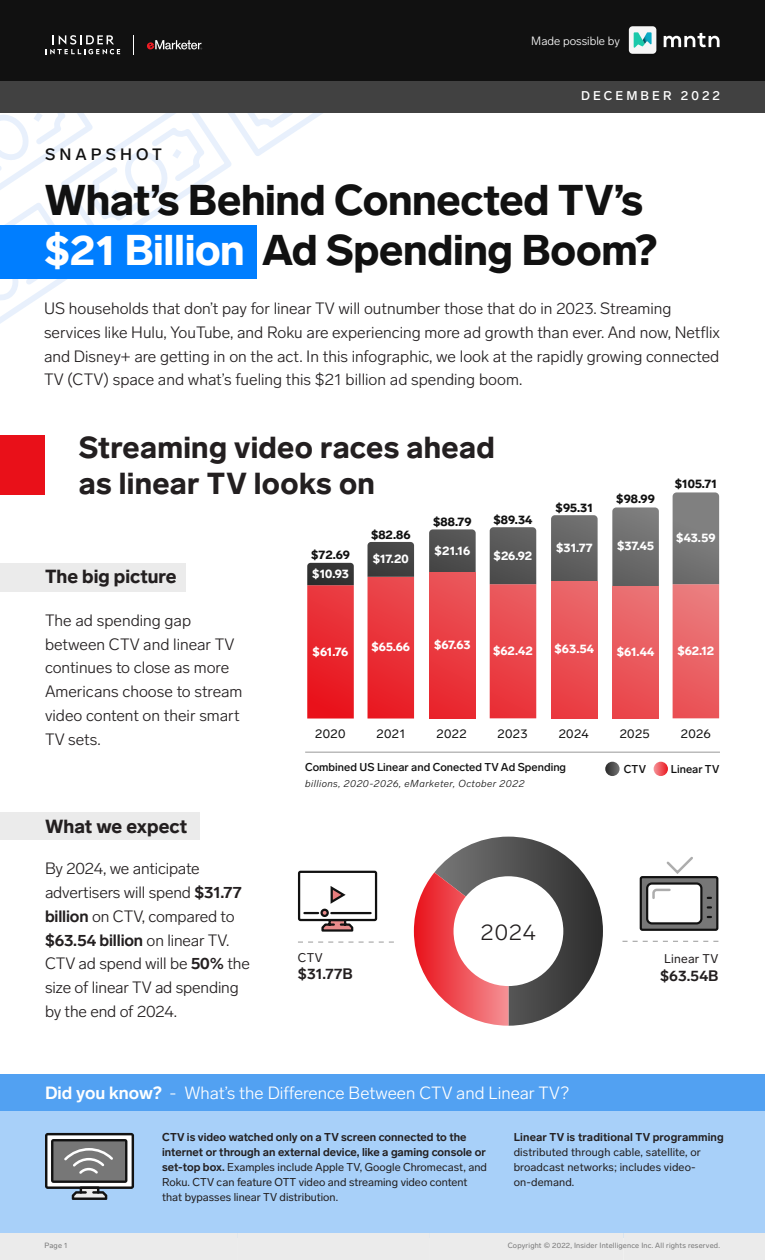
<style>
.page{position:relative;width:765px;height:1260px;background:#fff}
.page>*{position:absolute;margin:0;border:0;box-sizing:border-box;transform-origin:0 0}
.H1_-_Page_Title{font:900 42.38px/49.8px "Lab Grotesque";letter-spacing:-.01em;color:#111}
.H1_-_Page_Title-2{font:900 30px/36.2px "Lab Grotesque";letter-spacing:.01em;color:#231f20}
.H2_-_Main_Section_He{font:300 22.5px "Lab Grotesque";color:#231f20}
.H2_-_Main_Section_He-2{font:900 18.75px "Lab Grotesque";color:#231f20}
.H3_-_Subheadings{font:300 17.5px "Lab Grotesque";color:#fff}
.Body_-_Intro{font:300 16.25px/23.8px "Lab Grotesque";color:#231f20}
.H2_-_Main_Section_He-3{font:500 16.25px "Lab Grotesque";letter-spacing:.25em;color:#111}
.H2_-_Main_Section_He-4{font:700 15px "Lab Grotesque";color:#231f20}
.t1{font:12.5px "Lab Grotesque";letter-spacing:.03em;color:#111}
.H2_-_Main_Section_He-5{font:500 12.5px "Lab Grotesque";letter-spacing:.25em;color:#fff}
.H2_-_Main_Section_He-6{font:12.5px "Lab Grotesque";letter-spacing:.02em;color:#231f20}
.t2{font:900 12.25px "Lab Grotesque";color:#fff}
.t3{font:900 12.25px "Lab Grotesque";color:#111}
.Body_-_Intro-2{font:300 11.88px "Lab Grotesque";color:#fff}
.Body{font:11.25px/15px "Lab Grotesque";color:#231f20}
.H3_-_Subheadings-2{font:500 11.25px "Lab Grotesque";color:#111}
.H3_-_Subheadings-3{font:italic 300 10px "Lab Grotesque";letter-spacing:.05em;color:#111}
.t4{font:7.5px "Lab Grotesque";letter-spacing:.025em;color:#777}
.s1{color:#fff}
.s2{font-weight:700}
</style>
<div class="page">
<div style="left:0;top:79px;width:765px;height:33px;background:#414141"></div>
<div style="left:0;top:1091px;width:765px;height:147px;background:#a8d0f9"></div>
<div style="left:0;top:1233px;width:238px;height:27px;background:#ebebeb"></div>
<div style="left:238px;top:1233px;width:191px;height:27px;background:#ebebeb"></div>
<div style="left:624px;top:1233px;width:141px;height:27px;background:#ebebeb"></div>
<div style="left:429px;top:1233px;width:195px;height:27px;background:#ebebeb"></div>
<div style="left:0;top:563px;width:186px;height:28px;background:#ebebeb"></div>
<div style="left:0;top:813px;width:200px;height:27px;background:#ebebeb"></div>
<hr style="left:305px;top:752px;width:415px;height:1px;background:#777">
<div style="left:0;top:0;width:765px;height:81px;background:#111"></div>
<svg style="left:0;top:35px;width:400px;height:289px"></svg>
<div style="left:0;top:1074px;width:765px;height:37px;background:#52a1f2"></div>
<svg style="left:45px;top:1133px;width:89px;height:67px;background:#83878c"></svg>
<svg style="left:307px;top:563px;width:47px;height:156px;background:#cf2a30"></svg>
<svg style="left:368px;top:542px;width:46px;height:177px;background:#c8353a"></svg>
<svg style="left:429px;top:529px;width:47px;height:44px;background:#565353"></svg>
<div style="left:429px;top:573px;width:47px;height:145px;background:linear-gradient(to bottom,#ea575b,#e9252c)"></div>
<svg style="left:490px;top:527px;width:46px;height:191px;background:#be4b4f"></svg>
<svg style="left:551px;top:515px;width:47px;height:66px;background:#666"></svg>
<div style="left:551px;top:581px;width:47px;height:137px;background:linear-gradient(to bottom,#ea6a6c,#ea3a40)"></div>
<svg style="left:612px;top:507px;width:47px;height:211px;background:#bc6366"></svg>
<svg style="left:673px;top:492px;width:46px;height:226px;background:#bc6e70"></svg>
<svg style="left:298px;top:941px;width:96px;height:2px"></svg>
<div style="left:298px;top:871px;width:79px;height:50px;border:2px solid #111"></div>
<svg style="left:304px;top:886px;width:69px;height:46px"></svg>
<div style="left:320px;top:909px;width:9px;height:8px;border:2px solid #111;border-radius:50%"></div>
<svg style="left:414px;top:837px;width:189px;height:189px"></svg>
<svg style="left:622px;top:941px;width:96px;height:1px"></svg>
<div style="left:641px;top:877px;width:76px;height:53px;background:#777;border-radius:2px"></div>
<div style="left:640px;top:876px;width:78px;height:55px;border:2px solid #111;border-radius:2px"></div>
<div style="left:647px;top:884px;width:54px;height:39px;background:#fff;border-radius:5px"></div>
<div style="left:646px;top:882px;width:56px;height:42px;border:2px solid #111;border-radius:5px"></div>
<svg style="left:651px;top:857px;width:43px;height:42px"></svg>
<div style="left:0;top:435px;width:45px;height:60px;background:#e91019"></div>
<svg style="left:605px;top:762px;width:15px;height:14px"></svg>
<svg style="left:654px;top:762px;width:14px;height:14px"></svg>
<img style="left:628px;top:26px;width:29px;height:28px">
<div style="left:629px;top:26px;width:27px;height:28px;background:#f6f6f6;border-radius:4px"></div>
<svg style="left:664px;top:33px;width:56px;height:14px"></svg>
<svg style="left:634px;top:32px;width:18px;height:16px"></svg>
<p class="Body_-_Intro-2" style="left:531px;top:34px;width:90px">Made possible by</p>
<p class="H2_-_Main_Section_He-3" style="left:45px;top:144px;width:118px">SNAPSHOT</p>
<p class="H2_-_Main_Section_He-5" style="left:581px;top:88px;width:140px">DECEMBER 2022</p>
<p class="H1_-_Page_Title" style="left:45px;top:175px;width:614px">What’s Behind Connected TV’s <span class="s1">$21 Billion</span> Ad Spending Boom?</p>
<p class="Body_-_Intro" style="left:44px;top:297px;width:678px">US households that don’t pay for linear TV will outnumber those that do in 2023. Streaming services like Hulu, YouTube, and Roku are experiencing more ad growth than ever. And now, Netflix and Disney+ are getting in on the act. In this infographic, we look at the rapidly growing connected TV (CTV) space and what’s fueling this $21 billion ad spending boom.</p>
<p class="H1_-_Page_Title-2" style="left:79px;top:429px;width:417px">Streaming video races ahead as linear TV looks on</p>
<p class="t3" style="left:311px;top:548px;width:40px">$72.69</p>
<p class="t3" style="left:371px;top:527px;width:41px">$82.86</p>
<p class="t2" style="left:373px;top:551px;width:38px">$17.20</p>
<p class="t3" style="left:433px;top:515px;width:40px">$88.79</p>
<p class="t3" style="left:494px;top:513px;width:40px">$89.34</p>
<p class="t2" style="left:435px;top:543px;width:37px">$21.16</p>
<p class="t2" style="left:494px;top:549px;width:40px">$26.92</p>
<p class="t3" style="left:556px;top:500px;width:39px">$95.31</p>
<p class="t3" style="left:616px;top:491px;width:40px">$98.99</p>
<p class="t2" style="left:556px;top:540px;width:38px">$31.77</p>
<p class="t2" style="left:617px;top:539px;width:39px">$37.45</p>
<p class="t3" style="left:675px;top:477px;width:44px">$105.71</p>
<p class="t2" style="left:676px;top:530px;width:41px">$43.59</p>
<p class="H2_-_Main_Section_He-2" style="left:45px;top:565px;width:133px">The big picture</p>
<p class="Body_-_Intro" style="left:45px;top:609px;width:199px">The ad spending gap between CTV and linear TV continues to close as more<br>Americans choose to stream video content on their smart<br>TV sets.</p>
<p class="H2_-_Main_Section_He-2" style="left:45px;top:816px;width:144px">What we expect</p>
<p class="Body_-_Intro" style="left:45px;top:857px;width:206px">By 2024, we anticipate advertisers will spend <span class="s2">$31.77 billion</span> on CTV, compared to <span class="s2">$63.54 billion</span> on linear TV.<br>CTV ad spend will be <span class="s2">50%</span> the size of linear TV ad spending by the end of 2024.</p>
<p class="t2" style="left:312px;top:566px;width:38px">$10.93</p>
<p class="t2" style="left:313px;top:644px;width:37px">$61.76</p>
<p class="t2" style="left:371px;top:640px;width:40px">$65.66</p>
<p class="t2" style="left:434px;top:638px;width:38px">$67.63</p>
<p class="t2" style="left:493px;top:643px;width:41px">$62.42</p>
<p class="t2" style="left:555px;top:642px;width:41px">$63.54</p>
<p class="t2" style="left:617px;top:644px;width:39px">$61.44</p>
<p class="t2" style="left:677px;top:643px;width:39px">$62.12</p>
<p class="t1" style="left:315px;top:726px;width:32px">2020</p>
<p class="t1" style="left:377px;top:726px;width:30px">2021</p>
<p class="t1" style="left:437px;top:726px;width:31px">2022</p>
<p class="t1" style="left:498px;top:726px;width:32px">2023</p>
<p class="t1" style="left:559px;top:726px;width:31px">2024</p>
<p class="t1" style="left:620px;top:726px;width:32px">2025</p>
<p class="t1" style="left:681px;top:726px;width:31px">2026</p>
<p class="H3_-_Subheadings-2" style="left:305px;top:761px;width:263px">Combined US Linear and Conected TV Ad Spending</p>
<p class="H3_-_Subheadings-3" style="left:305px;top:778px;width:221px">billions, 2020-2026, eMarketer, October 2022</p>
<p class="H2_-_Main_Section_He-6" style="left:298px;top:950px;width:26px">CTV</p>
<p class="H2_-_Main_Section_He-4" style="left:298px;top:965px;width:56px">$31.77B</p>
<p class="H2_-_Main_Section_He" style="left:481px;top:919px;width:57px">2024</p>
<p class="H3_-_Subheadings-2" style="left:624px;top:762px;width:24px">CTV</p>
<p class="H3_-_Subheadings-2" style="left:671px;top:762px;width:50px">Linear TV</p>
<p class="H2_-_Main_Section_He-6" style="left:664px;top:951px;width:56px">Linear TV</p>
<p class="H2_-_Main_Section_He-4" style="left:660px;top:966px;width:60px">$63.54B</p>
<p class="H3_-_Subheadings" style="left:45px;top:1082px;width:525px"><span class="s2">Did you know?</span> - What’s the Difference Between CTV and Linear TV?</p>
<p class="Body" style="left:162px;top:1130px;width:326px"><span class="s2">CTV is video watched only on a TV screen connected to the internet or through an external device, like a gaming console or set-top box.</span> Examples include Apple TV, Google Chromecast, and Roku. CTV can feature OTT video and streaming video content that bypasses linear TV distribution.</p>
<p class="Body" style="left:514px;top:1130px;width:212px"><span class="s2">Linear TV is traditional TV programming </span>distributed through cable, satellite, or broadcast networks; includes video&shy;on-demand.</p>
<p class="t4" style="left:45px;top:1241px;width:25px">Page 1</p>
<p class="t4" style="left:508px;top:1241px;width:214px">Copyright © 2022, Insider Intelligence Inc. All rights reserved.</p>
</div>
